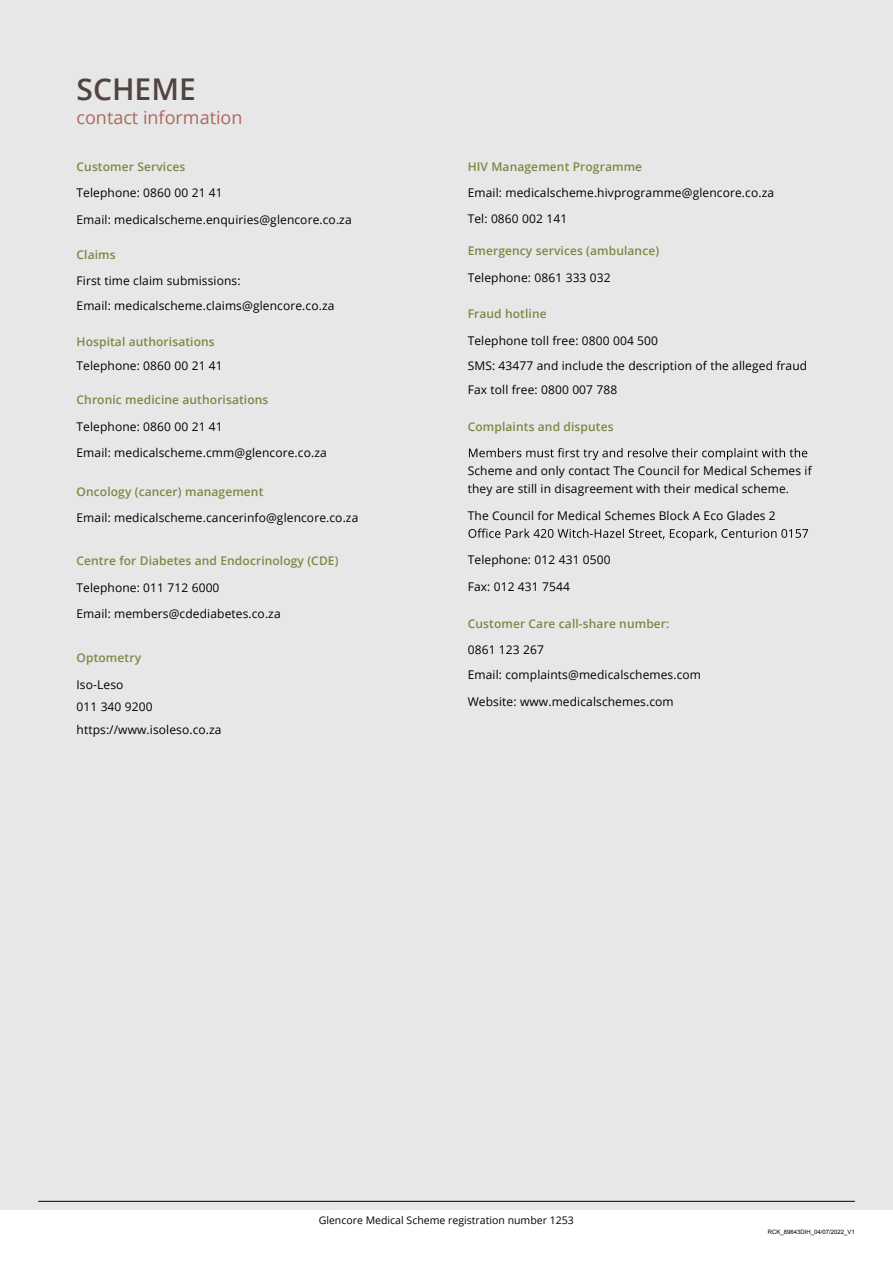
<style>
.page{position:relative;width:893px;height:1263px;background:#fff}
.page>*{position:absolute;margin:0;border:0;box-sizing:border-box;transform-origin:0 0}
.t1{font:600 30px "Open Sans";color:#51443f}
.t2{font:18px "Open Sans";color:#ac685f}
.t3{font:12px/25px "Open Sans";letter-spacing:.01em;color:#000}
.t4{font:600 12px/24px "Open Sans";letter-spacing:.01em;color:#7c8845}
.t5{font:10.5px "Open Sans";color:#000}
.t6{font:6px "Arial";color:#000}
.s1{font-weight:400;color:#000}
</style>
<div class="page">
<div style="left:0;top:0;width:893px;height:1209px;background:#e7e7e7"></div>
<hr style="left:38px;top:1201px;width:817px;height:1px;background:#000">
<svg style="left:469px;top:448px;width:338px;height:12px"></svg>
<svg style="left:468px;top:528px;width:340px;height:13px"></svg>
<p class="t1" style="left:77px;top:68px;width:121px">SCHEME</p>
<p class="t2" style="left:77px;top:105px;width:167px">contact information</p>
<p class="t4" style="left:77px;top:154px;width:110px">Customer Services</p>
<p class="t3" style="left:77px;top:180px;width:148px">Telephone: 0860 00 21 41</p>
<p class="t3" style="left:77px;top:206px;width:277px">Email: medicalscheme.enquiries@glencore.co.za</p>
<p class="t4" style="left:77px;top:242px;width:41px">Claims</p>
<p class="t3" style="left:77px;top:268px;width:259px">First time claim submissions:<br>Email: medicalscheme.claims@glencore.co.za</p>
<p class="t4" style="left:77px;top:329px;width:148px">Hospital authorisations<br><span class="s1">Telephone: 0860 00 21 41</span></p>
<p class="t4" style="left:77px;top:388px;width:193px">Chronic medicine authorisations</p>
<p class="t3" style="left:77px;top:414px;width:148px">Telephone: 0860 00 21 41</p>
<p class="t3" style="left:77px;top:440px;width:252px">Email: medicalscheme.cmm@glencore.co.za</p>
<p class="t4" style="left:77px;top:479px;width:188px">Oncology (cancer) management</p>
<p class="t3" style="left:77px;top:505px;width:283px">Email: medicalscheme.cancerinfo@glencore.co.za</p>
<p class="t4" style="left:77px;top:549px;width:264px">Centre for Diabetes and Endocrinology (CDE)</p>
<p class="t3" style="left:77px;top:574px;width:144px">Telephone: 011 712 6000</p>
<p class="t3" style="left:77px;top:601px;width:206px">Email: members@cdediabetes.co.za</p>
<p class="t4" style="left:77px;top:646px;width:66px">Optometry</p>
<p class="t3" style="left:77px;top:673px;width:147px;line-height:22.5px">Iso-Leso<br>011 340 9200 https://www.isoleso.co.za</p>
<p class="t4" style="left:468px;top:154px;width:176px">HIV Management Programme</p>
<p class="t3" style="left:468px;top:180px;width:308px;line-height:25.5px">Email: medicalscheme.hivprogramme@glencore.co.za<br>Tel: 0860 002 141</p>
<p class="t4" style="left:468px;top:239px;width:193px">Emergency services (ambulance)</p>
<p class="t3" style="left:468px;top:264px;width:144px">Telephone: 0861 333 032</p>
<p class="t4" style="left:468px;top:302px;width:80px">Fraud hotline</p>
<p class="t3" style="left:468px;top:328px;width:341px;line-height:24.5px">Telephone toll free: 0800 004 500<br>SMS: 43477 and include the description of the alleged fraud<br>Fax toll free: 0800 007 788</p>
<p class="t4" style="left:468px;top:414px;width:147px">Complaints and disputes</p>
<p class="t3" style="left:468px;top:461px;width:345px;line-height:18px">Scheme and only contact The Council for Medical Schemes if they are still in disagreement with their medical scheme.</p>
<p class="t3" style="left:468px;top:502px;width:310px">The Council for Medical Schemes Block A Eco Glades 2</p>
<p class="t3" style="left:468px;top:547px;width:144px">Telephone: 012 431 0500</p>
<p class="t3" style="left:468px;top:573px;width:104px">Fax: 012 431 7544</p>
<p class="t4" style="left:468px;top:611px;width:203px">Customer Care call-share number:</p>
<p class="t3" style="left:468px;top:637px;width:235px">0861 123 267<br>Email: complaints@medicalschemes.com</p>
<p class="t3" style="left:468px;top:688px;width:207px">Website: www.medicalschemes.com</p>
<p class="t5" style="left:319px;top:1213px;width:257px">Glencore Medical Scheme registration number 1253</p>
<p class="t6" style="left:768px;top:1228px;width:89px">RCK_89643DIH_04/07/2022_V1</p>
</div>
